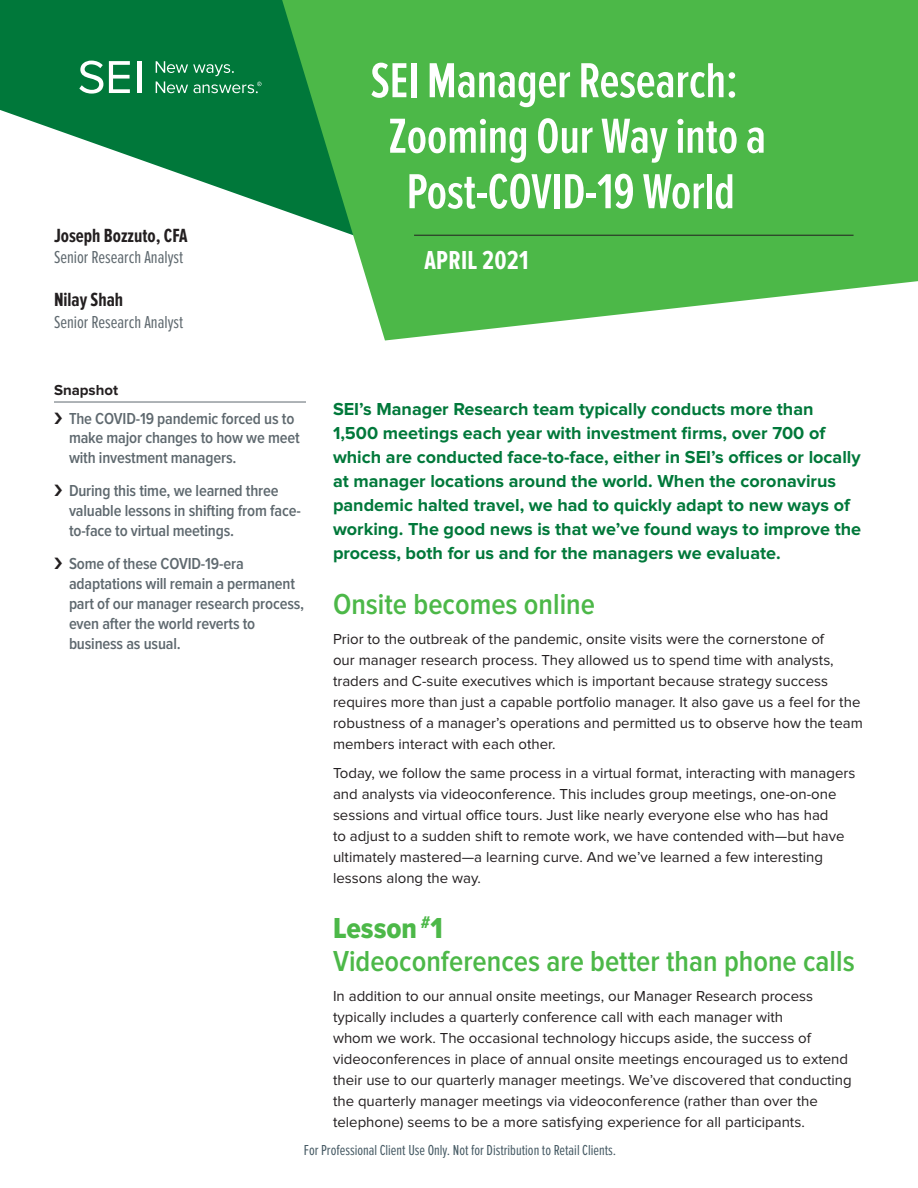
<style>
.page{position:relative;width:918px;height:1188px;background:#fff}
.page>*{position:absolute;margin:0;border:0;box-sizing:border-box;transform-origin:0 0}
.t1{font:600 51px/55.5px "Proxima Nova Ex Cn";letter-spacing:-.005em;color:#fff;text-align:center}
.Head_body_G{font:600 30px/33px "Proxima Nova Cond";color:#4cb848}
.Month_and_Year{font:700 27px "Proxima Nova Ex Cn";letter-spacing:.01em;color:#fff}
.Author_Name{font:700 19.8px "Proxima Nova Ex Cn";color:#231f20}
.Body_Copy__10pt__R{font:700 18px/24px "Proxima Nova";color:#00783a}
.Author_Name-2{font:18px "Proxima Nova Ex Cn";color:#5f696f}
.t2{font:600 16.5px/19.8px "Proxima Nova Cond";letter-spacing:-.01em;color:#5f696f}
.Body_Copy__10pt__R-2{font:15px/21px "Proxima Nova";color:#231f20}
.Bottom_Page_Disclaim{font:15px "Proxima Nova Ex Cn";color:#465a64}
.Snapshots{font:700 15px "Proxima Nova";color:#231f20}
.s1{font-family:"Proxima Nova Cond Extrabld";font-weight:400}
</style>
<div class="page">
<svg style="left:0;top:0;width:282px;height:210px;fill:#00783a"></svg>
<svg style="left:282px;top:0;width:636px;height:340px;background:#5ebc5e"></svg>
<hr style="left:137px;top:61px;width:4px;height:32px;background:#fff">
<svg style="left:109px;top:61px;width:21px;height:32px"></svg>
<svg style="left:79px;top:61px;width:24px;height:33px"></svg>
<svg style="left:156px;top:61px;width:106px;height:32px;background:#288d59"></svg>
<hr style="left:54px;top:402px;width:252px;height:1px;background:#5f696f">
<hr style="left:414px;top:235px;width:440px;height:1px;background:#231f20">
<p class="Author_Name" style="left:54px;top:224px;width:135px">Joseph Bozzuto, CFA</p>
<p class="Author_Name-2" style="left:54px;top:247px;width:131px">Senior Research Analyst</p>
<p class="Author_Name" style="left:54px;top:289px;width:71px">Nilay Shah</p>
<p class="Author_Name-2" style="left:54px;top:312px;width:131px">Senior Research Analyst</p>
<p class="t1" style="left:371px;top:54px;width:397px">SEI Manager Research:<br>Zooming Our Way into a<br>Post-COVID-19 World</p>
<p class="Month_and_Year" style="left:425px;top:245px;width:105px">APRIL 2021</p>
<p class="Snapshots" style="left:54px;top:383px;width:66px">Snapshot</p>
<p class="t2" style="left:69px;top:409px;width:232px">The COVID-19 pandemic forced us to make major changes to how we meet with investment managers.</p>
<p class="t2" style="left:69px;top:482px;width:233px">During this time, we learned three valuable lessons in shifting from face&shy;to-face to virtual meetings.</p>
<p class="t2" style="left:69px;top:554px;width:237px">Some of these COVID-19-era adaptations will remain a permanent part of our manager research process, even after the world reverts to business as usual.</p>
<p class="Body_Copy__10pt__R" style="left:333px;top:398px;width:530px">SEI’s Manager Research team typically conducts more than 1,500 meetings each year with investment firms, over 700 of which are conducted face-to-face, either in SEI’s offices or locally at manager locations around the world. When the coronavirus pandemic halted travel, we had to quickly adapt to new ways of working. The good news is that we’ve found ways to improve the process, both for us and for the managers we evaluate.</p>
<p class="Head_body_G" style="left:333px;top:588px;width:263px">Onsite becomes online</p>
<p class="Body_Copy__10pt__R-2" style="left:333px;top:629px;width:531px">Prior to the outbreak of the pandemic, onsite visits were the cornerstone of<br>our manager research process. They allowed us to spend time with analysts, traders and C-suite executives which is important because strategy success requires more than just a capable portfolio manager. It also gave us a feel for the robustness of a manager’s operations and permitted us to observe how the team members interact with each other.</p>
<p class="Body_Copy__10pt__R-2" style="left:333px;top:763px;width:524px">Today, we follow the same process in a virtual format, interacting with managers and analysts via videoconference. This includes group meetings, one-on-one sessions and virtual office tours. Just like nearly everyone else who has had<br>to adjust to a sudden shift to remote work, we have contended with—but have ultimately mastered—a learning curve. And we’ve learned a few interesting lessons along the way.</p>
<p class="Head_body_G" style="left:333px;top:913px;width:523px"><span class="s1">Lesson</span> <sup>#</sup><span class="s1">1<br></span>Videoconferences are better than phone calls</p>
<p class="Body_Copy__10pt__R-2" style="left:333px;top:986px;width:520px">In addition to our annual onsite meetings, our Manager Research process typically includes a quarterly conference call with each manager with<br>whom we work. The occasional technology hiccups aside, the success of videoconferences in place of annual onsite meetings encouraged us to extend their use to our quarterly manager meetings. We’ve discovered that conducting the quarterly manager meetings via videoconference (rather than over the telephone) seems to be a more satisfying experience for all participants.</p>
<p class="Bottom_Page_Disclaim" style="left:304px;top:1142px;width:314px">For Professional Client Use Only. Not for Distribution to Retail Clients.</p>
</div>
